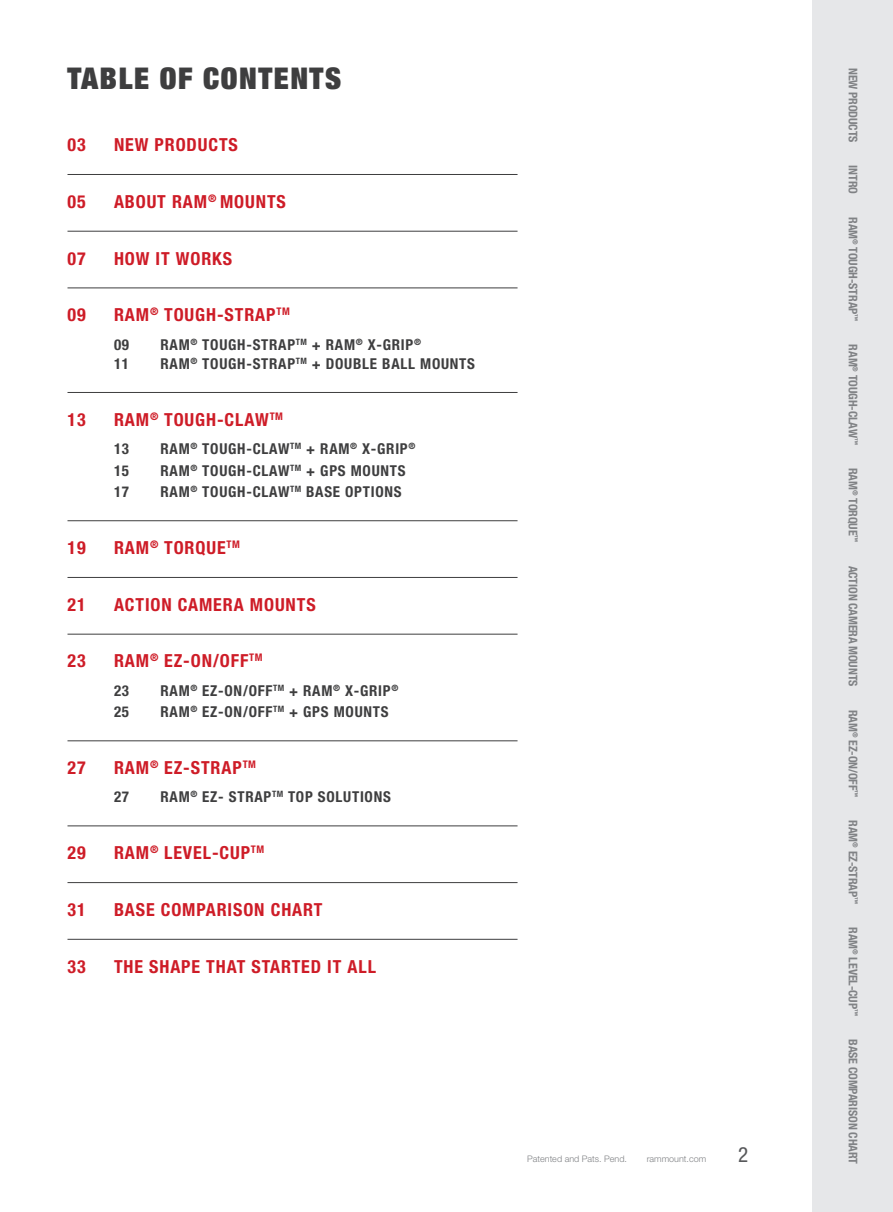
<style>
.page{position:relative;width:893px;height:1212px;background:#fff}
.page>*{position:absolute;margin:0;border:0;box-sizing:border-box;transform-origin:0 0}
._20_points_title{font:900 condensed 30px "Helvetica Neue LT Std";letter-spacing:.05em;color:#3e3e3f}
.t1{font:condensed 21px "Helvetica Neue LT Std";color:#57585a}
.Nested_Style_for_the{font:700 condensed 18px "Helvetica Neue LT Std";letter-spacing:.05em;color:#ce1c27}
.Nested_Style_for_the-2{font:700 condensed 15px "Helvetica Neue LT Std";letter-spacing:.05em;color:#3e3e3f}
.t2{font:700 condensed 12px "Helvetica Neue LT Std";letter-spacing:-.01em;color:#808285}
.t3{font:300 9px "Helvetica Neue LT Std";color:#808285}
</style>
<div class="page">
<div style="left:812px;top:0;width:81px;height:1212px;background:#e6e7e9"></div>
<hr style="left:68px;top:174px;width:450px;height:1px;background:#3e3e3f">
<hr style="left:68px;top:231px;width:450px;height:1px;background:#3e3e3f">
<hr style="left:68px;top:288px;width:450px;height:1px;background:#3e3e3f">
<hr style="left:68px;top:392px;width:450px;height:1px;background:#3e3e3f">
<hr style="left:68px;top:520px;width:450px;height:1px;background:#3e3e3f">
<hr style="left:68px;top:577px;width:450px;height:1px;background:#3e3e3f">
<hr style="left:68px;top:634px;width:450px;height:1px;background:#3e3e3f">
<hr style="left:68px;top:740px;width:450px;height:1px;background:#3e3e3f">
<hr style="left:68px;top:826px;width:450px;height:1px;background:#3e3e3f">
<hr style="left:68px;top:882px;width:450px;height:1px;background:#3e3e3f">
<hr style="left:68px;top:939px;width:450px;height:1px;background:#3e3e3f">
<p class="_20_points_title" style="left:68px;top:59px;width:275px">TABLE OF CONTENTS</p>
<p class="Nested_Style_for_the" style="left:68px;top:134px;width:20px">03</p>
<p class="Nested_Style_for_the" style="left:114px;top:134px;width:125px">NEW PRODUCTS</p>
<p class="Nested_Style_for_the" style="left:68px;top:190px;width:20px">05</p>
<p class="Nested_Style_for_the" style="left:114px;top:190px;width:173px">ABOUT RAM<sup>®</sup> MOUNTS</p>
<p class="Nested_Style_for_the" style="left:68px;top:247px;width:20px">07</p>
<p class="Nested_Style_for_the" style="left:114px;top:247px;width:120px">HOW IT WORKS</p>
<p class="Nested_Style_for_the" style="left:68px;top:304px;width:20px">09</p>
<p class="Nested_Style_for_the" style="left:114px;top:304px;width:177px">RAM<sup>®</sup> TOUGH-STRAP<sup>TM</sup></p>
<p class="Nested_Style_for_the-2" style="left:114px;top:335px;width:17px">09</p>
<p class="Nested_Style_for_the-2" style="left:160px;top:335px;width:262px">RAM<sup>®</sup> TOUGH-STRAP<sup>TM</sup> + RAM<sup>®</sup> X-GRIP<sup>®</sup></p>
<p class="Nested_Style_for_the-2" style="left:114px;top:355px;width:17px">11</p>
<p class="Nested_Style_for_the-2" style="left:160px;top:355px;width:316px">RAM<sup>®</sup> TOUGH-STRAP<sup>TM</sup> + DOUBLE BALL MOUNTS</p>
<p class="Nested_Style_for_the" style="left:68px;top:408px;width:20px">13</p>
<p class="Nested_Style_for_the" style="left:114px;top:408px;width:171px">RAM<sup>®</sup> TOUGH-CLAW<sup>TM</sup></p>
<p class="Nested_Style_for_the-2" style="left:114px;top:440px;width:17px">13</p>
<p class="Nested_Style_for_the-2" style="left:160px;top:440px;width:256px">RAM<sup>®</sup> TOUGH-CLAW<sup>TM</sup> + RAM<sup>®</sup> X-GRIP<sup>®</sup></p>
<p class="Nested_Style_for_the-2" style="left:114px;top:461px;width:17px">15</p>
<p class="Nested_Style_for_the-2" style="left:160px;top:461px;width:247px">RAM<sup>®</sup> TOUGH-CLAW<sup>TM</sup> + GPS MOUNTS</p>
<p class="Nested_Style_for_the-2" style="left:114px;top:483px;width:17px">17</p>
<p class="Nested_Style_for_the-2" style="left:160px;top:483px;width:243px">RAM<sup>®</sup> TOUGH-CLAW<sup>TM</sup> BASE OPTIONS</p>
<p class="Nested_Style_for_the" style="left:68px;top:537px;width:20px">19</p>
<p class="Nested_Style_for_the" style="left:114px;top:537px;width:127px">RAM<sup>®</sup> TORQUE<sup>TM</sup></p>
<p class="Nested_Style_for_the" style="left:68px;top:593px;width:20px">21</p>
<p class="Nested_Style_for_the" style="left:114px;top:593px;width:203px">ACTION CAMERA MOUNTS</p>
<p class="Nested_Style_for_the" style="left:68px;top:650px;width:20px">23</p>
<p class="Nested_Style_for_the" style="left:114px;top:650px;width:150px">RAM<sup>®</sup> EZ-ON/OFF<sup>TM</sup></p>
<p class="Nested_Style_for_the-2" style="left:114px;top:681px;width:17px">23</p>
<p class="Nested_Style_for_the-2" style="left:160px;top:681px;width:239px">RAM<sup>®</sup> EZ-ON/OFF<sup>TM</sup> + RAM<sup>®</sup> X-GRIP<sup>®</sup></p>
<p class="Nested_Style_for_the-2" style="left:114px;top:703px;width:17px">25</p>
<p class="Nested_Style_for_the-2" style="left:160px;top:703px;width:230px">RAM<sup>®</sup> EZ-ON/OFF<sup>TM</sup> + GPS MOUNTS</p>
<p class="Nested_Style_for_the" style="left:68px;top:757px;width:20px">27</p>
<p class="Nested_Style_for_the" style="left:114px;top:757px;width:144px">RAM<sup>®</sup> EZ-STRAP<sup>TM</sup></p>
<p class="Nested_Style_for_the-2" style="left:114px;top:788px;width:17px">27</p>
<p class="Nested_Style_for_the-2" style="left:160px;top:788px;width:232px">RAM<sup>®</sup> EZ- STRAP<sup>TM</sup> TOP SOLUTIONS</p>
<p class="Nested_Style_for_the" style="left:68px;top:842px;width:20px">29</p>
<p class="Nested_Style_for_the" style="left:114px;top:842px;width:152px">RAM<sup>®</sup> LEVEL-CUP<sup>TM</sup></p>
<p class="Nested_Style_for_the" style="left:68px;top:898px;width:20px">31</p>
<p class="Nested_Style_for_the" style="left:114px;top:898px;width:210px">BASE COMPARISON CHART</p>
<p class="Nested_Style_for_the" style="left:68px;top:955px;width:20px">33</p>
<p class="Nested_Style_for_the" style="left:114px;top:955px;width:264px">THE SHAPE THAT STARTED IT ALL</p>
<p class="t3" style="left:527px;top:1153px;width:101px">Patented and Pats. Pend.</p>
<p class="t3" style="left:647px;top:1153px;width:61px">rammount.com</p>
<h2 class="t1" style="left:738px;top:1142px;width:12px">2</h2>
<p class="t2" style="left:860px;top:68px;width:76px;rotate:90deg">NEW PRODUCTS</p>
<p class="t2" style="left:860px;top:165px;width:30px;rotate:90deg">INTRO</p>
<p class="t2" style="left:860px;top:217px;width:105px;rotate:90deg">RAM<sup>®</sup> TOUGH-STRAP<sup>™</sup></p>
<p class="t2" style="left:860px;top:344px;width:102px;rotate:90deg">RAM<sup>®</sup> TOUGH-CLAW<sup>™</sup></p>
<p class="t2" style="left:860px;top:468px;width:76px;rotate:90deg">RAM<sup>®</sup> TORQUE<sup>™</sup></p>
<p class="t2" style="left:860px;top:566px;width:122px;rotate:90deg">ACTION CAMERA MOUNTS</p>
<p class="t2" style="left:860px;top:710px;width:89px;rotate:90deg">RAM<sup>®</sup> EZ-ON/OFF<sup>™</sup></p>
<p class="t2" style="left:860px;top:820px;width:85px;rotate:90deg">RAM<sup>®</sup> EZ-STRAP<sup>™</sup></p>
<p class="t2" style="left:860px;top:927px;width:90px;rotate:90deg">RAM<sup>®</sup> LEVEL-CUP<sup>™</sup></p>
<p class="t2" style="left:860px;top:1039px;width:126px;rotate:90deg">BASE COMPARISON CHART</p>
</div>
